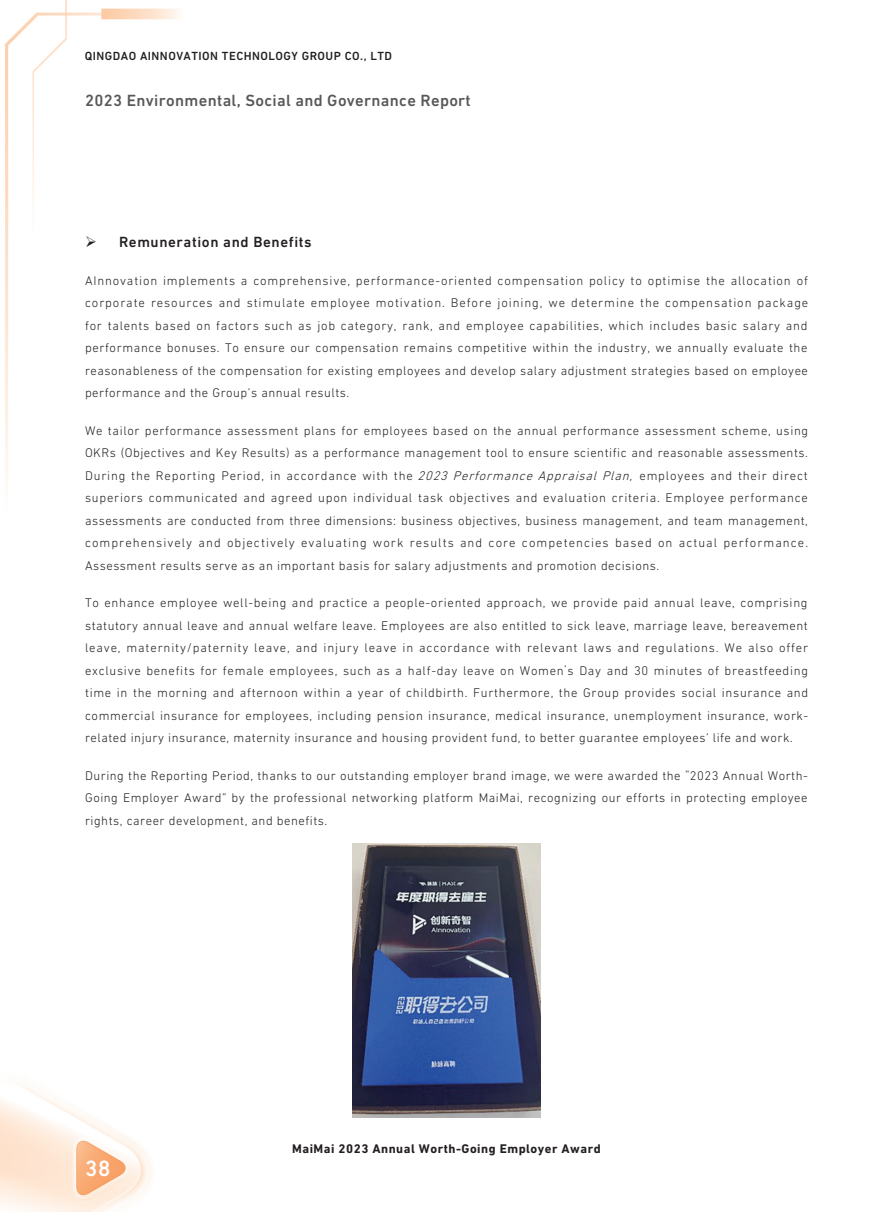
<style>
.page{position:relative;width:893px;height:1212px;background:#fff}
.page>*{position:absolute;margin:0;border:0;box-sizing:border-box;transform-origin:0 0}
.t1{font:500 22.5px "DIN Next LT Pro";color:#fff}
.t2{font:500 16.5px "DIN Next LT Pro";letter-spacing:.02em;color:#57585a}
._5__副副標題{font:500 15px "DIN Next LT Pro";letter-spacing:.04em;color:#231f20}
._1__內文{font:300 12.75px/22.5px "DIN Next LT Pro";letter-spacing:.04em;color:#231f20;text-align:justify}
._1__內文-2{font:700 12.75px "DIN Next LT Pro";letter-spacing:.04em;color:#231f20}
.t3{font:500 12px "DIN Next LT Pro";letter-spacing:.04em;color:#231f20}
.s1{font-style:italic}
</style>
<div class="page">
<img style="left:0;top:0;width:541px;height:1212px">
<img style="left:352px;top:844px;width:188px;height:273px">
<p class="t3" style="left:85px;top:49px;width:309px">QINGDAO AINNOVATION TECHNOLOGY GROUP CO., LTD</p>
<p class="t2" style="left:85px;top:91px;width:387px">2023 Environmental, Social and Governance Report</p>
<p class="_5__副副標題" style="left:85px;top:233px;width:228px">➢ Remuneration and Benefits</p>
<p class="_1__內文" style="left:85px;top:269px;width:725px">AInnovation implements a comprehensive, performance-oriented compensation policy to optimise the allocation of corporate resources and stimulate employee motivation. Before joining, we determine the compensation package for talents based on factors such as job category, rank, and employee capabilities, which includes basic salary and performance bonuses. To ensure our compensation remains competitive within the industry, we annually evaluate the reasonableness of the compensation for existing employees and develop salary adjustment strategies based on employee performance and the Group’s annual results.</p>
<p class="_1__內文" style="left:85px;top:419px;width:725px">We tailor performance assessment plans for employees based on the annual performance assessment scheme, using OKRs (Objectives and Key Results) as a performance management tool to ensure scientific and reasonable assessments.<br>During the Reporting Period, in accordance with the <span class="s1">2023 Performance Appraisal Plan,</span> employees and their direct superiors communicated and agreed upon individual task objectives and evaluation criteria. Employee performance assessments are conducted from three dimensions: business objectives, business management, and team management, comprehensively and objectively evaluating work results and core competencies based on actual performance.<br>Assessment results serve as an important basis for salary adjustments and promotion decisions.</p>
<p class="_1__內文" style="left:85px;top:592px;width:725px">To enhance employee well-being and practice a people-oriented approach, we provide paid annual leave, comprising statutory annual leave and annual welfare leave. Employees are also entitled to sick leave, marriage leave, bereavement leave, maternity/paternity leave, and injury leave in accordance with relevant laws and regulations. We also offer exclusive benefits for female employees, such as a half-day leave on Women’s Day and 30 minutes of breastfeeding time in the morning and afternoon within a year of childbirth. Furthermore, the Group provides social insurance and commercial insurance for employees, including pension insurance, medical insurance, unemployment insurance, work&shy;related injury insurance, maternity insurance and housing provident fund, to better guarantee employees’ life and work.</p>
<p class="_1__內文" style="left:85px;top:764px;width:724px">During the Reporting Period, thanks to our outstanding employer brand image, we were awarded the “2023 Annual Worth-Going Employer Award” by the professional networking platform MaiMai, recognizing our efforts in protecting employee rights, career development, and benefits.</p>
<h1 class="t1" style="left:85px;top:1155px;width:27px">38</h1>
<p class="_1__內文-2" style="left:292px;top:1141px;width:310px">MaiMai 2023 Annual Worth-Going Employer Award</p>
</div>
